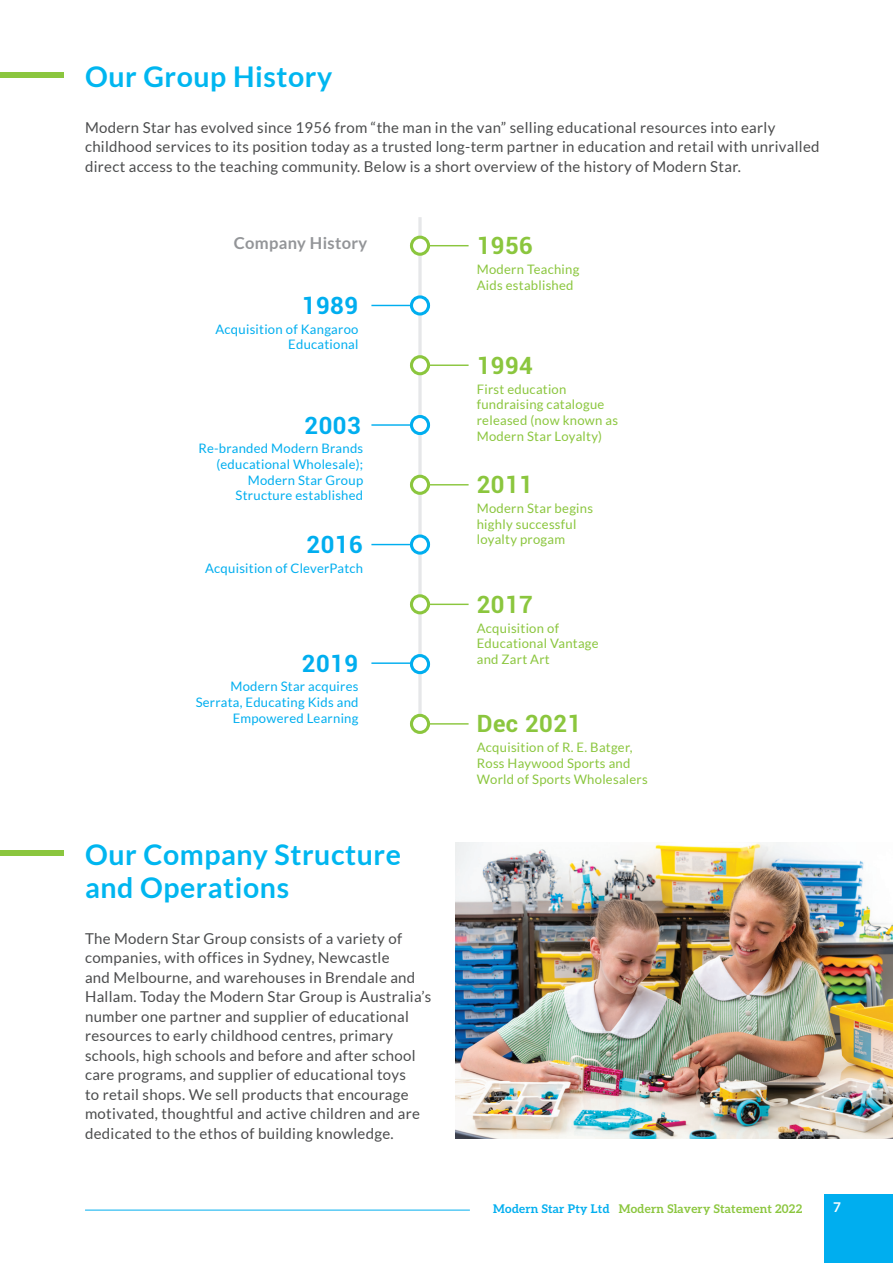
<style>
.page{position:relative;width:893px;height:1263px;background:#fff}
.page>*{position:absolute;margin:0;border:0;box-sizing:border-box;transform-origin:0 0}
.t1{font:700 28.5px/32.5px "Lato";letter-spacing:.02em;color:#00b6f0}
.t2{font:700 23.85px "Roboto";letter-spacing:.02em;color:#8bc63e}
.t3{font:700 23.85px "Roboto";letter-spacing:.02em;color:#00aeef}
.t4{font:700 16.5px "Lato";letter-spacing:.02em;color:#939598}
.t5{font:15px/19.5px "Lato";letter-spacing:.02em;color:#4b4c4d}
.t6{font:700 13.5px "Lato";color:#fff}
.t7{font:13.05px/15.8px "Lato";letter-spacing:.02em;color:#8bc63e}
.t8{font:13.05px/15.8px "Lato";letter-spacing:.02em;color:#00aeef;text-align:right}
.t9{font:700 12px "Aleo";letter-spacing:.02em;color:#8bc63e}
.s1{color:#00aeef}
</style>
<div class="page">
<hr style="left:418px;top:217px;width:4px;height:507px;background:#e6e7e9">
<div style="left:411px;top:656px;width:17px;height:17px;background:#fff;border-radius:50%"></div>
<div style="left:410px;top:654px;width:20px;height:20px;border:3px solid #00aeef;border-radius:50%"></div>
<div style="left:411px;top:596px;width:17px;height:17px;background:#fff;border-radius:50%"></div>
<div style="left:410px;top:594px;width:20px;height:20px;border:3px solid #8bc63e;border-radius:50%"></div>
<svg style="left:411px;top:536px;width:17px;height:17px"></svg>
<div style="left:410px;top:534px;width:20px;height:21px;border:3px solid #00aeef;border-radius:50%"></div>
<div style="left:411px;top:476px;width:17px;height:17px;background:#fff;border-radius:50%"></div>
<div style="left:410px;top:475px;width:20px;height:20px;border:3px solid #8bc63e;border-radius:50%"></div>
<div style="left:411px;top:416px;width:17px;height:17px;background:#fff;border-radius:50%"></div>
<div style="left:410px;top:415px;width:20px;height:20px;border:3px solid #00aeef;border-radius:50%"></div>
<div style="left:411px;top:357px;width:17px;height:17px;background:#fff;border-radius:50%"></div>
<div style="left:410px;top:355px;width:20px;height:20px;border:3px solid #8bc63e;border-radius:50%"></div>
<svg style="left:411px;top:297px;width:17px;height:17px"></svg>
<div style="left:410px;top:295px;width:20px;height:21px;border:3px solid #00aeef;border-radius:50%"></div>
<div style="left:411px;top:237px;width:17px;height:17px;background:#fff;border-radius:50%"></div>
<div style="left:410px;top:236px;width:20px;height:20px;border:3px solid #8bc63e;border-radius:50%"></div>
<hr style="left:428px;top:245px;width:41px;height:1px;background:#8bc63e">
<hr style="left:371px;top:305px;width:40px;height:1px;background:#00aeef">
<hr style="left:371px;top:424px;width:40px;height:2px;background:#00aeef">
<hr style="left:371px;top:544px;width:40px;height:1px;background:#00aeef">
<hr style="left:371px;top:662px;width:40px;height:2px;background:#00aeef">
<hr style="left:428px;top:364px;width:41px;height:2px;background:#8bc63e">
<hr style="left:428px;top:484px;width:41px;height:1px;background:#8bc63e">
<hr style="left:428px;top:604px;width:41px;height:1px;background:#8bc63e">
<div style="left:411px;top:715px;width:17px;height:17px;background:#fff;border-radius:50%"></div>
<div style="left:410px;top:714px;width:20px;height:20px;border:3px solid #8bc63e;border-radius:50%"></div>
<hr style="left:428px;top:723px;width:41px;height:2px;background:#8bc63e">
<img style="left:455px;top:842px;width:438px;height:297px">
<div style="left:0;top:850px;width:64px;height:6px;background:#8bc63e"></div>
<div style="left:0;top:72px;width:64px;height:5px;background:#8bc63e"></div>
<div style="left:824px;top:1193px;width:69px;height:70px;background:#00aeef"></div>
<hr style="left:85px;top:1210px;width:385px;height:1px;background:#00aeef">
<h1 class="t1" style="left:85px;top:60px;width:249px">Our Group History</h1>
<p class="t5" style="left:85px;top:118px;width:736px">Modern Star has evolved since 1956 from “the man in the van” selling educational resources into early childhood services to its position today as a trusted long-term partner in education and retail with unrivalled direct access to the teaching community. Below is a short overview of the history of Modern Star.</p>
<p class="t4" style="left:234px;top:233px;width:135px">Company History</p>
<h2 class="t3" style="left:302px;top:289px;width:58px">1989</h2>
<p class="t8" style="left:215px;top:321px;width:145px">Acquisition of Kangaroo<br>Educational</p>
<h2 class="t3" style="left:305px;top:408px;width:58px">2003</h2>
<p class="t8" style="left:198px;top:441px;width:166px">Re-branded Modern Brands (educational Wholesale);<br>Modern Star Group<br>Structure established</p>
<h2 class="t3" style="left:307px;top:528px;width:58px">2016</h2>
<p class="t8" style="left:205px;top:560px;width:160px">Acquisition of CleverPatch</p>
<h2 class="t3" style="left:302px;top:646px;width:58px">2019</h2>
<p class="t8" style="left:196px;top:679px;width:164px">Modern Star acquires<br>Serrata, Educating Kids and<br>Empowered Learning</p>
<h1 class="t1" style="left:85px;top:838px;width:317px">Our Company Structure and Operations</h1>
<p class="t5" style="left:85px;top:929px;width:348px">The Modern Star Group consists of a variety of companies, with offices in Sydney, Newcastle<br>and Melbourne, and warehouses in Brendale and Hallam. Today the Modern Star Group is Australia’s number one partner and supplier of educational resources to early childhood centres, primary schools, high schools and before and after school care programs, and supplier of educational toys<br>to retail shops. We sell products that encourage motivated, thoughtful and active children and are dedicated to the ethos of building knowledge.</p>
<h2 class="t2" style="left:477px;top:229px;width:58px">1956</h2>
<p class="t7" style="left:477px;top:261px;width:104px">Modern Teaching<br>Aids established</p>
<h2 class="t2" style="left:477px;top:348px;width:58px">1994</h2>
<p class="t7" style="left:477px;top:381px;width:143px">First education fundraising catalogue released (now known as<br>Modern Star Loyalty)</p>
<h2 class="t2" style="left:477px;top:468px;width:58px">2011</h2>
<p class="t7" style="left:477px;top:500px;width:118px">Modern Star begins highly successful loyalty progam</p>
<h2 class="t2" style="left:477px;top:587px;width:58px">2017</h2>
<p class="t7" style="left:477px;top:620px;width:123px">Acquisition of<br>Educational Vantage and Zart Art</p>
<h2 class="t2" style="left:477px;top:707px;width:106px">Dec 2021</h2>
<p class="t7" style="left:477px;top:739px;width:173px">Acquisition of R. E. Batger,<br>Ross Haywood Sports and<br>World of Sports Wholesalers</p>
<p class="t9" style="left:493px;top:1202px;width:310px"><span class="s1">Modern Star Pty Ltd</span> Modern Slavery Statement 2022</p>
<p class="t6" style="left:833px;top:1199px;width:9px">7</p>
</div>
